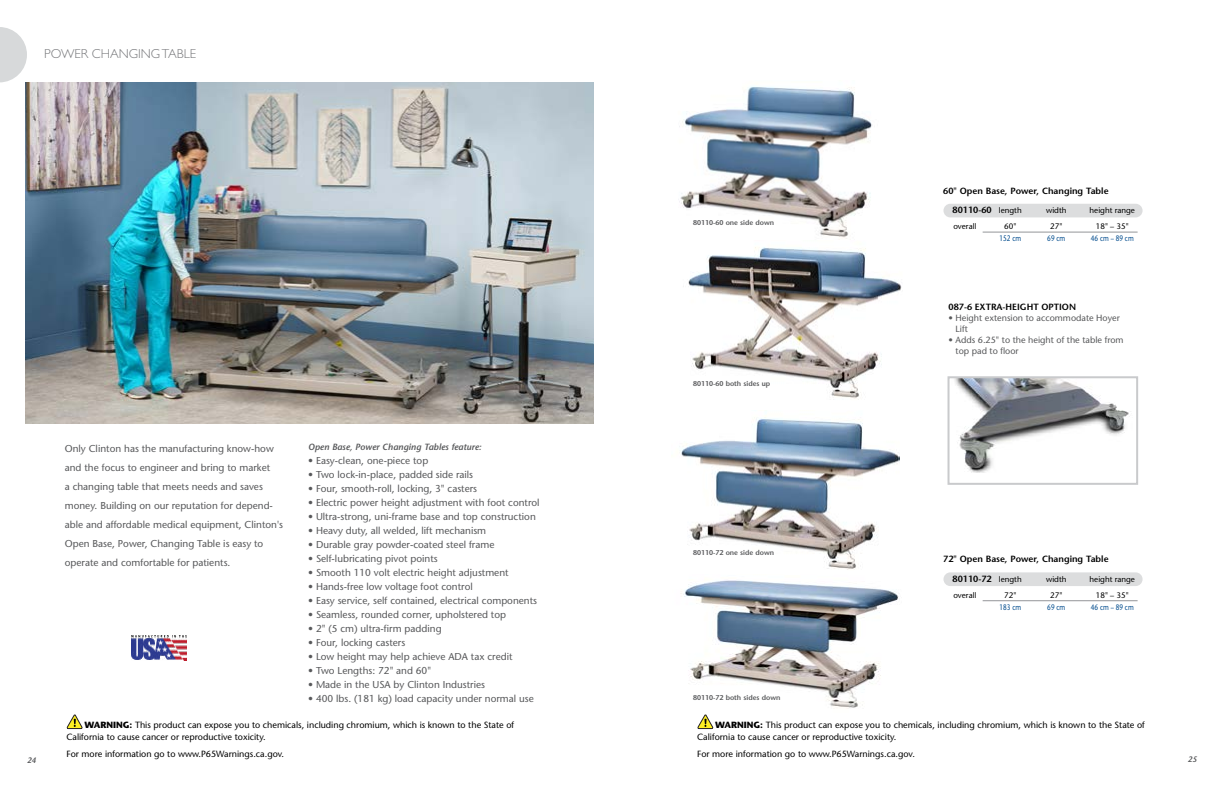
<style>
.page{position:relative;width:1224px;height:792px;background:#fff}
.page>*{position:absolute;margin:0;border:0;box-sizing:border-box;transform-origin:0 0}
.t1{font:300 13px "Gill Sans Std";color:#77787b}
.t2{font:500 10px/19px "Stone Sans Std";color:#58595b}
.t3{font:500 9px/12px "Stone Sans Std";color:#000}
.t4{font:600 9px "Stone Sans Std";color:#000}
.t5{font:500 9px/10.8px "Stone Sans Std";color:#58595b}
.t6{font:italic 600 9px "Stone Sans Std";color:#58595b}
.t7{font:500 8px "Stone Sans Std";color:#000}
.t8{font:500 8px "Stone Sans Std";color:#004b8d;scale:.8 1}
.t9{font:italic 600 8px "Stone Sans Std";color:#58595b}
.t10{font:600 7px "Stone Sans Std";color:#58595b}
.s1{font-weight:700}
</style>
<div class="page">
<svg style="left:0;top:27px;width:27px;height:55px"></svg>
<img style="left:679px;top:86px;width:193px;height:153px">
<img style="left:688px;top:247px;width:214px;height:153px">
<img style="left:680px;top:416px;width:220px;height:154px">
<img style="left:680px;top:580px;width:219px;height:128px">
<img style="left:131px;top:635px;width:56px;height:25px">
<img style="left:26px;top:82px;width:568px;height:341px">
<div style="left:943px;top:204px;width:200px;height:13px;background:#dcddde;border-radius:7px"></div>
<div style="left:943px;top:572px;width:200px;height:14px;background:#dcddde;border-radius:7px"></div>
<hr style="left:983px;top:232px;width:155px;height:1px;background:#939598">
<hr style="left:983px;top:600px;width:155px;height:1px;background:#939598">
<svg style="left:67px;top:714px;width:16px;height:15px"></svg>
<svg style="left:697px;top:714px;width:17px;height:15px"></svg>
<img style="left:954px;top:379px;width:176px;height:94px">
<div style="left:948px;top:376px;width:190px;height:109px;border:2px solid #c9cacc"></div>
<h1 class="t1" style="left:44px;top:46px;width:153px">POWER CHANGING TABLE</h1>
<p class="t2" style="left:65px;top:439px;width:220px">Only Clinton has the manufacturing know-how and the focus to engineer and bring to market<br>a changing table that meets needs and saves money. Building on our reputation for depend&shy;able and affordable medical equipment, Clinton's Open Base, Power, Changing Table is easy to operate and comfortable for patients.</p>
<p class="t6" style="left:308px;top:442px;width:175px">Open Base, Power Changing Tables feature:</p>
<p class="t2" style="left:308px;top:451px;width:122px">• Easy-clean, one-piece top</p>
<p class="t2" style="left:308px;top:465px;width:167px">• Two lock-in-place, padded side rails</p>
<p class="t2" style="left:308px;top:479px;width:170px">• Four, smooth-roll, locking, 3" casters</p>
<p class="t2" style="left:308px;top:493px;width:233px">• Electric power height adjustment with foot control</p>
<p class="t2" style="left:308px;top:507px;width:229px">• Ultra-strong, uni-frame base and top construction</p>
<p class="t2" style="left:308px;top:521px;width:180px">• Heavy duty, all welded, lift mechanism</p>
<p class="t2" style="left:308px;top:535px;width:188px">• Durable gray powder-coated steel frame</p>
<p class="t2" style="left:308px;top:549px;width:131px">• Self-lubricating pivot points</p>
<p class="t2" style="left:308px;top:563px;width:202px">• Smooth 110 volt electric height adjustment</p>
<p class="t2" style="left:308px;top:577px;width:166px">• Hands-free low voltage foot control</p>
<p class="t2" style="left:308px;top:591px;width:230px">• Easy service, self contained, electrical components</p>
<p class="t2" style="left:308px;top:605px;width:199px">• Seamless, rounded corner, upholstered top</p>
<p class="t2" style="left:308px;top:619px;width:135px">• 2" (5 cm) ultra-firm padding</p>
<p class="t2" style="left:308px;top:633px;width:99px">• Four, locking casters</p>
<p class="t2" style="left:308px;top:647px;width:206px">• Low height may help achieve ADA tax credit</p>
<p class="t2" style="left:308px;top:661px;width:124px">• Two Lengths: 72" and 60"</p>
<p class="t2" style="left:308px;top:675px;width:178px">• Made in the USA by Clinton Industries</p>
<p class="t2" style="left:308px;top:689px;width:227px">• 400 lbs. (181 kg) load capacity under normal use</p>
<p class="t10" style="left:693px;top:218px;width:83px">80110-60 one side down</p>
<p class="t10" style="left:693px;top:380px;width:79px">80110-60 both sides up</p>
<p class="t10" style="left:693px;top:548px;width:83px">80110-72 one side down</p>
<p class="t10" style="left:693px;top:694px;width:89px">80110-72 both sides down</p>
<p class="t4" style="left:943px;top:185px;width:167px">60" Open Base, Power, Changing Table</p>
<p class="t4" style="left:953px;top:205px;width:41px">80110-60</p>
<p class="t7" style="left:953px;top:222px;width:25px">overall</p>
<p class="t7" style="left:999px;top:206px;width:24px">length</p>
<p class="t7" style="left:1046px;top:206px;width:22px">width</p>
<p class="t7" style="left:1090px;top:206px;width:47px">height range</p>
<p class="t7" style="left:1004px;top:222px;width:14px">60"</p>
<p class="t7" style="left:1050px;top:222px;width:14px">27"</p>
<p class="t7" style="left:1096px;top:222px;width:34px">18" – 35"</p>
<p class="t8" style="left:999px;top:234px;width:29px">152 cm</p>
<p class="t8" style="left:1047px;top:234px;width:24px">69 cm</p>
<p class="t8" style="left:1091px;top:234px;width:55px">46 cm – 89 cm</p>
<p class="t4" style="left:949px;top:302px;width:129px">087-6 EXTRA-HEIGHT OPTION</p>
<p class="t5" style="left:956px;top:313px;width:166px;text-indent:-7px">• Height extension to accommodate Hoyer<br>Lift</p>
<p class="t5" style="left:956px;top:334px;width:170px;text-indent:-7px">• Adds 6.25" to the height of the table from top pad to floor</p>
<p class="t4" style="left:943px;top:554px;width:167px">72" Open Base, Power, Changing Table</p>
<p class="t4" style="left:953px;top:573px;width:41px">80110-72</p>
<p class="t7" style="left:953px;top:590px;width:25px">overall</p>
<p class="t7" style="left:999px;top:574px;width:24px">length</p>
<p class="t7" style="left:1046px;top:574px;width:22px">width</p>
<p class="t7" style="left:1090px;top:574px;width:47px">height range</p>
<p class="t7" style="left:1004px;top:590px;width:14px">72"</p>
<p class="t7" style="left:1050px;top:590px;width:14px">27"</p>
<p class="t7" style="left:1096px;top:590px;width:34px">18" – 35"</p>
<p class="t8" style="left:999px;top:602px;width:29px">183 cm</p>
<p class="t8" style="left:1047px;top:602px;width:24px">69 cm</p>
<p class="t8" style="left:1091px;top:602px;width:55px">46 cm – 89 cm</p>
<p class="t3" style="left:66px;top:719px;width:449px;text-indent:18px"><span class="s1">WARNING:</span> This product can expose you to chemicals, including chromium, which is known to the State of<br>California to cause cancer or reproductive toxicity.</p>
<p class="t3" style="left:66px;top:748px;width:219px">For more information go to www.P65Warnings.ca.gov.</p>
<p class="t3" style="left:697px;top:719px;width:449px;text-indent:18px"><span class="s1">WARNING:</span> This product can expose you to chemicals, including chromium, which is known to the State of<br>California to cause cancer or reproductive toxicity.</p>
<p class="t3" style="left:697px;top:748px;width:219px">For more information go to www.P65Warnings.ca.gov.</p>
<p class="t9" style="left:27px;top:756px;width:11px">24</p>
<p class="t9" style="left:1188px;top:754px;width:11px">25</p>
</div>
